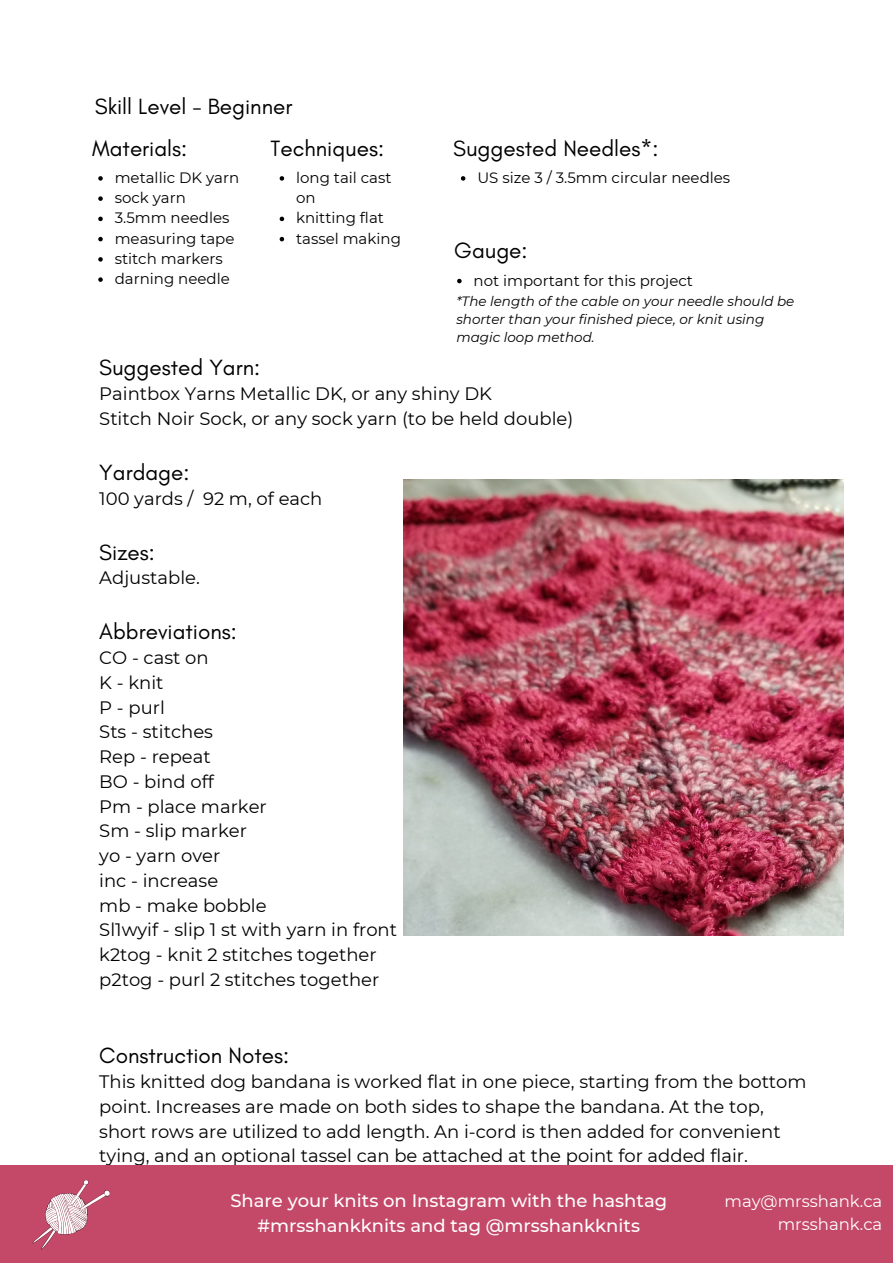
<style>
.page{position:relative;width:893px;height:1264px;background:#fff}
.page>*{position:absolute;margin:0;border:0;box-sizing:border-box;transform-origin:0 0}
.t1{font:22.5px "Glacial Indifference";color:#000}
.t2{font:18px/24.8px "Montserrat";color:#000}
.t3{font:500 18px/24.8px "Montserrat";color:#fff;text-align:center}
.t4{font:16.5px "Montserrat";color:#fff}
.t5{font:15px/20.2px "Montserrat";color:#000}
.t6{font:italic 13.5px/18px "Montserrat";color:#000}
</style>
<div class="page">
<div style="left:0;top:1165px;width:892px;height:97px;background:#c44969"></div>
<svg style="left:32px;top:1180px;width:78px;height:69px"></svg>
<img style="left:404px;top:480px;width:439px;height:455px">
<svg style="left:98px;top:176px;width:5px;height:5px"></svg>
<svg style="left:98px;top:196px;width:5px;height:5px"></svg>
<svg style="left:98px;top:217px;width:5px;height:4px"></svg>
<svg style="left:98px;top:237px;width:5px;height:4px"></svg>
<svg style="left:98px;top:257px;width:5px;height:4px"></svg>
<svg style="left:98px;top:277px;width:5px;height:5px"></svg>
<svg style="left:461px;top:176px;width:4px;height:5px"></svg>
<svg style="left:457px;top:279px;width:4px;height:4px"></svg>
<svg style="left:279px;top:176px;width:5px;height:5px"></svg>
<svg style="left:279px;top:217px;width:5px;height:4px"></svg>
<svg style="left:279px;top:237px;width:5px;height:4px"></svg>
<p class="t1" style="left:95px;top:92px;width:199px">Skill Level - Beginner</p>
<p class="t1" style="left:92px;top:134px;width:97px">Materials:</p>
<p class="t1" style="left:453px;top:134px;width:207px">Suggested Needles*:</p>
<p class="t5" style="left:477px;top:167px;width:254px">US size 3 / 3.5mm circular needles</p>
<p class="t1" style="left:270px;top:134px;width:115px">Techniques:</p>
<p class="t5" style="left:296px;top:167px;width:97px">long tail cast on</p>
<p class="t5" style="left:296px;top:208px;width:89px">knitting flat</p>
<p class="t5" style="left:296px;top:228px;width:106px">tassel making</p>
<p class="t5" style="left:115px;top:167px;width:126px">metallic DK yarn</p>
<p class="t5" style="left:115px;top:188px;width:73px">sock yarn</p>
<p class="t5" style="left:115px;top:208px;width:116px">3.5mm needles</p>
<p class="t5" style="left:115px;top:228px;width:121px">measuring tape</p>
<p class="t5" style="left:115px;top:248px;width:110px">stitch markers</p>
<p class="t5" style="left:115px;top:268px;width:116px">darning needle</p>
<p class="t1" style="left:454px;top:236px;width:75px">Gauge:</p>
<p class="t5" style="left:473px;top:270px;width:221px">not important for this project</p>
<p class="t6" style="left:456px;top:292px;width:339px">*The length of the cable on your needle should be shorter than your finished piece, or knit using magic loop method.</p>
<p class="t1" style="left:99px;top:354px;width:162px">Suggested Yarn:</p>
<p class="t2" style="left:99px;top:381px;width:394px">Paintbox Yarns Metallic DK, or any shiny DK</p>
<p class="t2" style="left:99px;top:406px;width:475px">Stitch Noir Sock, or any sock yarn (to be held double)</p>
<p class="t1" style="left:99px;top:458px;width:92px">Yardage:</p>
<p class="t2" style="left:99px;top:485px;width:225px">100 yards / 92 m, of each</p>
<p class="t1" style="left:99px;top:538px;width:57px">Sizes:</p>
<p class="t2" style="left:99px;top:565px;width:102px">Adjustable.</p>
<p class="t1" style="left:99px;top:618px;width:139px">Abbreviations:</p>
<p class="t2" style="left:99px;top:645px;width:111px">CO - cast on</p>
<p class="t2" style="left:99px;top:670px;width:66px">K - knit</p>
<p class="t2" style="left:99px;top:695px;width:67px">P - purl</p>
<p class="t2" style="left:99px;top:719px;width:115px">Sts - stitches</p>
<p class="t2" style="left:99px;top:744px;width:113px">Rep - repeat</p>
<p class="t2" style="left:99px;top:769px;width:116px">BO - bind off</p>
<p class="t2" style="left:99px;top:793px;width:169px">Pm - place marker</p>
<p class="t2" style="left:99px;top:818px;width:149px">Sm - slip marker</p>
<p class="t2" style="left:99px;top:843px;width:122px">yo - yarn over</p>
<p class="t2" style="left:99px;top:868px;width:120px">inc - increase</p>
<p class="t2" style="left:99px;top:892px;width:169px">mb - make bobble</p>
<p class="t2" style="left:99px;top:917px;width:299px">Sl1wyif - slip 1 st with yarn in front</p>
<p class="t2" style="left:99px;top:942px;width:279px">k2tog - knit 2 stitches together</p>
<p class="t2" style="left:99px;top:967px;width:281px">p2tog - purl 2 stitches together</p>
<p class="t1" style="left:99px;top:1042px;width:191px">Construction Notes:</p>
<p class="t2" style="left:99px;top:1069px;width:708px">This knitted dog bandana is worked flat in one piece, starting from the bottom point. Increases are made on both sides to shape the bandana. At the top, short rows are utilized to add length. An i-cord is then added for convenient tying, and an optional tassel can be attached at the point for added flair.</p>
<p class="t3" style="left:230px;top:1188px;width:438px">Share your knits on Instagram with the hashtag #mrsshankknits and tag @mrsshankknits</p>
<p class="t4" style="left:724px;top:1191px;width:159px">may@mrsshank.ca</p>
<p class="t4" style="left:777px;top:1213px;width:106px">mrsshank.ca</p>
</div>
